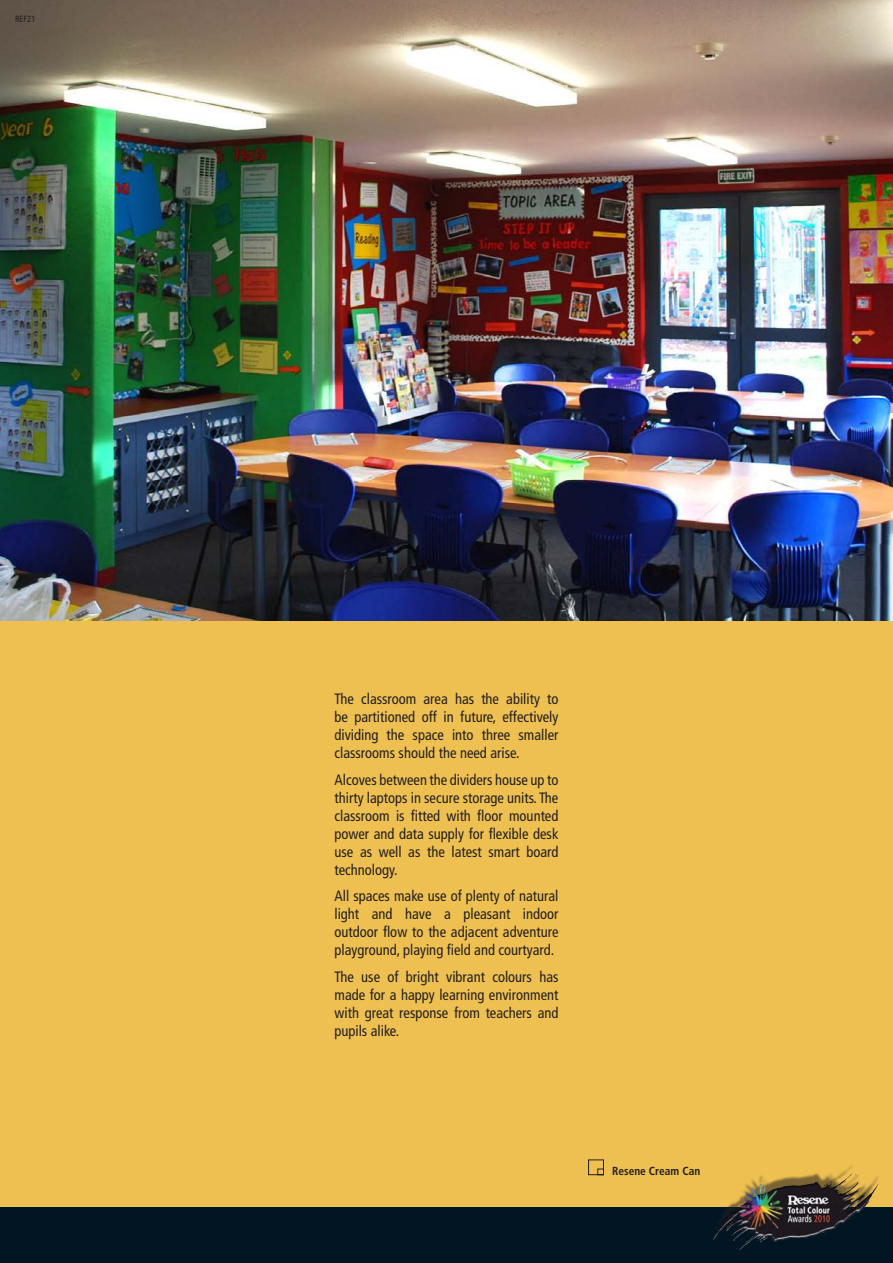
<style>
.page{position:relative;width:893px;height:1263px;background:#fff}
.page>*{position:absolute;margin:0;border:0;box-sizing:border-box;transform-origin:0 0}
.body{font:condensed 15px/18px "Frutiger";color:#231f20;text-align:justify}
.t1{font:700 condensed 11.7px "Frutiger";letter-spacing:.005em;color:#231f20}
.Ref_left{font:condensed 9px "Frutiger";color:#231f20}
</style>
<div class="page">
<div style="left:0;top:0;width:893px;height:1219px;background:#eec051"></div>
<img style="left:0;top:0;width:893px;height:621px">
<svg style="left:588px;top:1159px;width:16px;height:17px"></svg>
<div style="left:0;top:1208px;width:893px;height:55px;background:#011622"></div>
<img style="left:713px;top:1165px;width:166px;height:86px">
<p class="Ref_left" style="left:15px;top:13px;width:22px">REF21</p>
<p class="body" style="left:334px;top:690px;width:225px">The classroom area has the ability to be partitioned off in future, effectively dividing the space into three smaller classrooms should the need arise.</p>
<p class="body" style="left:334px;top:771px;width:225px">Alcoves between the dividers house up to thirty laptops in secure storage units. The classroom is fitted with floor mounted power and data supply for flexible desk use as well as the latest smart board technology.</p>
<p class="body" style="left:334px;top:887px;width:225px">All spaces make use of plenty of natural light and have a pleasant indoor outdoor flow to the adjacent adventure playground, playing field and courtyard.</p>
<p class="body" style="left:334px;top:968px;width:225px">The use of bright vibrant colours has made for a happy learning environment with great response from teachers and pupils alike.</p>
<p class="t1" style="left:612px;top:1164px;width:90px">Resene Cream Can</p>
</div>
